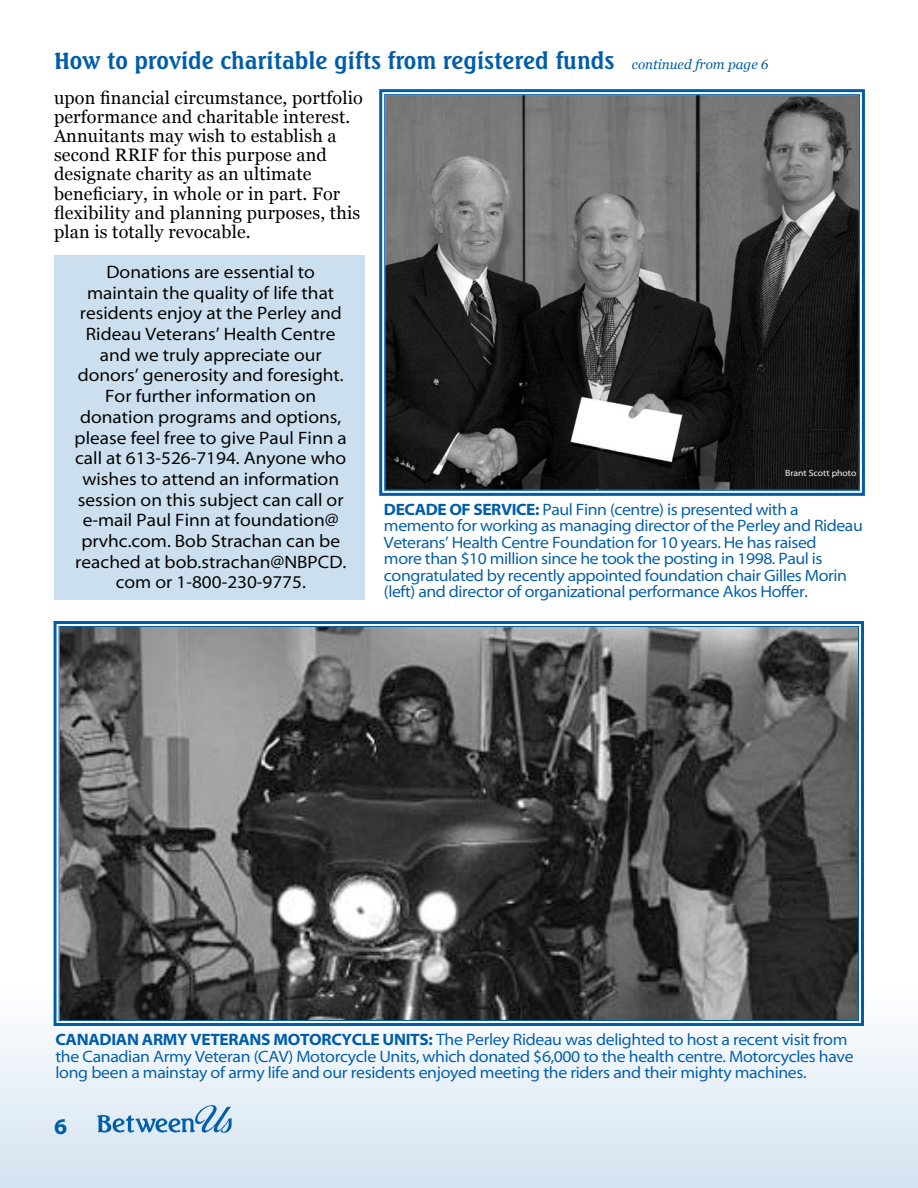
<style>
.page{position:relative;width:918px;height:1188px;background:#fff}
.page>*{position:absolute;margin:0;border:0;box-sizing:border-box;transform-origin:0 0}
.t1{font:700 22.5px "Seagull BT";color:#005daa}
.t2{font:700 22.5px "Corporate";color:#005daa}
.t3{font:18px/20.7px "Corporate";color:#000;text-align:center}
.t4{font:18px/19.2px "Georgia";letter-spacing:.01em;color:#000}
.t5{font:16.5px/16.5px "Corporate";letter-spacing:-.025em;color:#005daa}
.t6{font:9px "Corporate";color:#fff}
.s1{font-family:"Georgia";font-weight:400;font-style:italic;font-size:13.5px}
.s2{font-weight:700}
</style>
<div class="page">
<div style="left:0;top:986px;width:918px;height:202px;background:linear-gradient(to bottom,#fff,#d3e3f0)"></div>
<img style="left:96px;top:1105px;width:136px;height:29px">
<div style="left:54px;top:255px;width:310px;height:345px;background:#ccdfee"></div>
<svg style="left:379px;top:89px;width:486px;height:407px;background:#4f5255"></svg>
<svg style="left:52px;top:621px;width:813px;height:407px;background:#56595b"></svg>
<h1 class="t1" style="left:54px;top:46px;width:716px">How to provide charitable gifts from registered funds <span class="s1">continued from page 6</span></h1>
<p class="t4" style="left:54px;top:88px;width:310px">upon financial circumstance, portfolio performance and charitable interest.<br>Annuitants may wish to establish a second RRIF for this purpose and designate charity as an ultimate beneficiary, in whole or in part. For flexibility and planning purposes, this plan is totally revocable.</p>
<p class="t3" style="left:75px;top:262px;width:274px">Donations are essential to maintain the quality of life that residents enjoy at the Perley and<br>Rideau Veterans’ Health Centre and we truly appreciate our donors’ generosity and foresight.<br>For further information on donation programs and options, please feel free to give Paul Finn a call at 613-526-7194. Anyone who wishes to attend an information session on this subject can call or e-mail Paul Finn at foundation@ prvhc.com. Bob Strachan can be reached at bob.strachan@NBPCD. com or 1-800-230-9775.</p>
<p class="t6" style="left:785px;top:469px;width:73px">Brant Scott photo</p>
<p class="t5" style="left:384px;top:502px;width:480px"><span class="s2">DECADE OF SERVICE:</span> Paul Finn (centre) is presented with a memento for working as managing director of the Perley and Rideau Veterans’ Health Centre Foundation for 10 years. He has raised<br>more than $10 million since he took the posting in 1998. Paul is congratulated by recently appointed foundation chair Gilles Morin (left) and director of organizational performance Akos Hoffer.</p>
<p class="t5" style="left:56px;top:1032px;width:800px"><span class="s2">CANADIAN ARMY VETERANs MOTORCYCLE UNITS:</span> The Perley Rideau was delighted to host a recent visit from the Canadian Army Veteran (CAV) Motorcycle Units, which donated $6,000 to the health centre. Motorcycles have long been a mainstay of army life and our residents enjoyed meeting the riders and their mighty machines.</p>
<h1 class="t2" style="left:54px;top:1115px;width:15px">6</h1>
</div>
